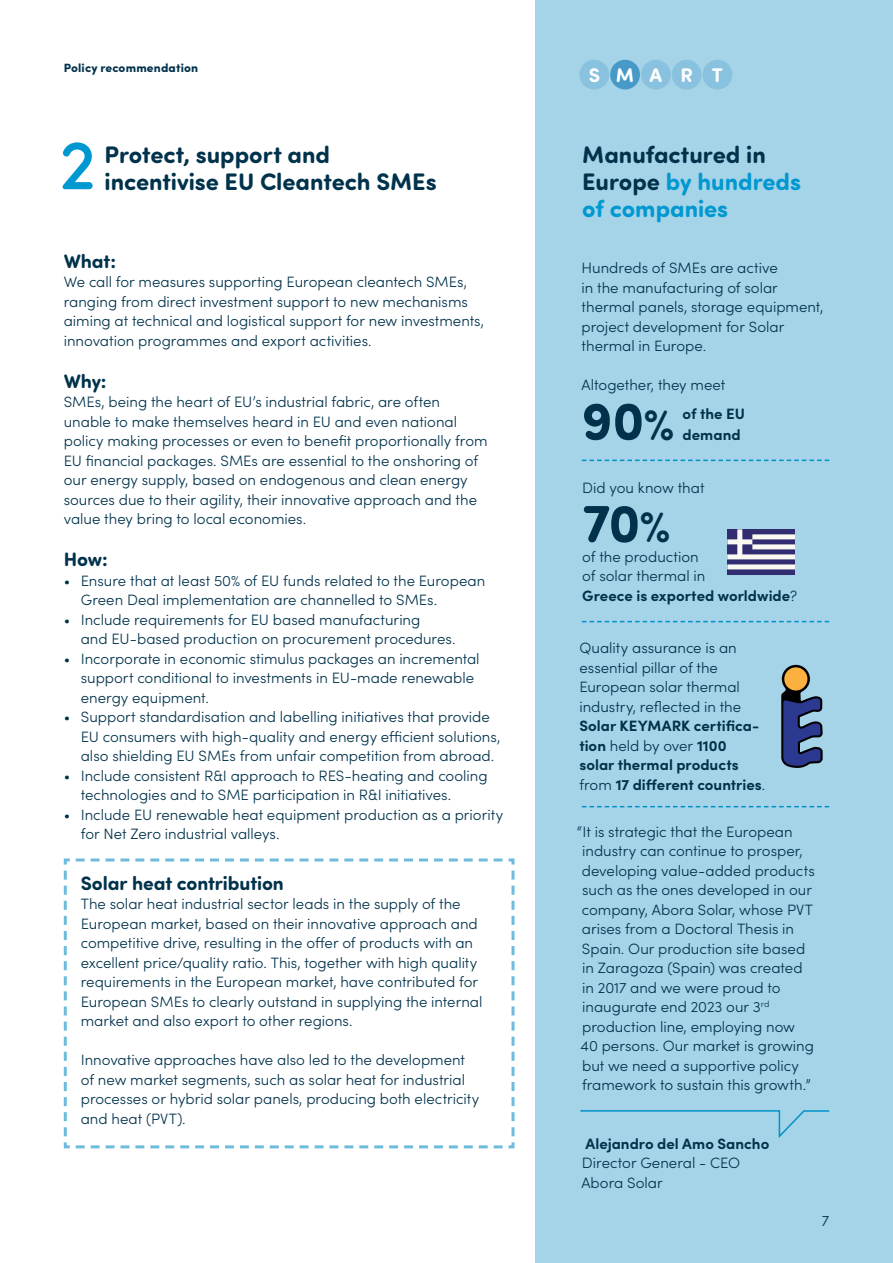
<style>
.page{position:relative;width:893px;height:1263px;background:#fff}
.page>*{position:absolute;margin:0;border:0;box-sizing:border-box;transform-origin:0 0}
.t1{font:500 70.65px "Sofia Pro Soft";color:#0098d1}
.t2{font:700 54px "Sofia Pro Soft";color:#00324b}
.t3{font:700 24px/27px "Sofia Pro Soft";color:#00324b}
.t4{font:700 24px/27px "Sofia Pro Soft";color:#0098d1}
.t5{font:700 19.8px "Sofia Pro Soft";color:#fff}
.t6{font:700 19.5px "Sofia Pro Soft";letter-spacing:-.005em;color:#00324b}
.t7{font:300 15px/19.5px "Sofia Pro";color:#00324b}
.t8{font:700 15px/19.5px "Sofia Pro";color:#00324b}
.t9{font:900 12px "Sofia Pro";letter-spacing:.01em;color:#00324b}
.s1{color:#00324b}
.s2{font-size:45px}
.s3{font-weight:700}
.s4{font-weight:300}
</style>
<div class="page">
<div style="left:536px;top:0;width:357px;height:1263px;background:#a5d3e8"></div>
<svg style="left:63px;top:858px;width:452px;height:291px"></svg>
<svg style="left:727px;top:569px;width:68px;height:5px"></svg>
<svg style="left:727px;top:529px;width:68px;height:40px;background:#918eae"></svg>
<svg style="left:582px;top:460px;width:247px;height:1px"></svg>
<svg style="left:582px;top:621px;width:247px;height:1px"></svg>
<svg style="left:582px;top:806px;width:247px;height:1px"></svg>
<svg style="left:580px;top:1110px;width:250px;height:28px"></svg>
<div style="left:579px;top:60px;width:30px;height:29px;background:#88c2de;border-radius:50%"></div>
<div style="left:610px;top:60px;width:30px;height:29px;background:#479ac8;border-radius:50%"></div>
<div style="left:641px;top:60px;width:30px;height:29px;background:#88c2de;border-radius:50%"></div>
<div style="left:672px;top:60px;width:29px;height:29px;background:#88c2de;border-radius:50%"></div>
<div style="left:703px;top:60px;width:29px;height:29px;background:#88c2de;border-radius:50%"></div>
<svg style="left:781px;top:665px;width:42px;height:103px"></svg>
<div style="left:784px;top:667px;width:23px;height:23px;background:#fbb040;border-radius:50%"></div>
<p class="t9" style="left:64px;top:59px;width:136px">Policy recommendation</p>
<h1 class="t1" style="left:59px;top:113px;width:39px">2</h1>
<h3 class="t3" style="left:105px;top:139px;width:334px">Protect, support and incentivise EU Cleantech SMEs</h3>
<h3 class="t6" style="left:64px;top:247px;width:54px">What:</h3>
<p class="t7" style="left:64px;top:271px;width:422px">We call for measures supporting European cleantech SMEs, ranging from direct investment support to new mechanisms aiming at technical and logistical support for new investments, innovation programmes and export activities.</p>
<h3 class="t6" style="left:64px;top:367px;width:44px">Why:</h3>
<p class="t7" style="left:64px;top:391px;width:425px">SMEs, being the heart of EU’s industrial fabric, are often unable to make themselves heard in EU and even national policy making processes or even to benefit proportionally from EU financial packages. SMEs are essential to the onshoring of our energy supply, based on endogenous and clean energy sources due to their agility, their innovative approach and the value they bring to local economies.</p>
<h3 class="t6" style="left:64px;top:545px;width:46px">How:</h3>
<p class="t7" style="left:81px;top:570px;width:406px;text-indent:-17px">• Ensure that at least 50% of EU funds related to the European<br>Green Deal implementation are channelled to SMEs.</p>
<p class="t7" style="left:81px;top:609px;width:376px;text-indent:-17px">• Include requirements for EU based manufacturing<br>and EU-based production on procurement procedures.</p>
<p class="t7" style="left:81px;top:648px;width:400px;text-indent:-17px">• Incorporate in economic stimulus packages an incremental support conditional to investments in EU-made renewable energy equipment.</p>
<p class="t7" style="left:81px;top:706px;width:421px;text-indent:-17px">• Support standardisation and labelling initiatives that provide<br>EU consumers with high-quality and energy efficient solutions, also shielding EU SMEs from unfair competition from abroad.</p>
<p class="t7" style="left:81px;top:765px;width:408px;text-indent:-17px">• Include consistent R&amp;I approach to RES-heating and cooling technologies and to SME participation in R&amp;I initiatives.</p>
<p class="t7" style="left:81px;top:804px;width:424px;text-indent:-17px">• Include EU renewable heat equipment production as a priority for Net Zero industrial valleys.</p>
<h3 class="t6" style="left:81px;top:869px;width:205px">Solar heat contribution</h3>
<p class="t7" style="left:81px;top:893px;width:403px">The solar heat industrial sector leads in the supply of the European market, based on their innovative approach and competitive drive, resulting in the offer of products with an excellent price/quality ratio. This, together with high quality requirements in the European market, have contributed for European SMEs to clearly outstand in supplying the internal market and also export to other regions.</p>
<p class="t7" style="left:81px;top:1049px;width:400px">Innovative approaches have also led to the development of new market segments, such as solar heat for industrial processes or hybrid solar panels, producing both electricity and heat (PVT).</p>
<h3 class="t5" style="left:589px;top:60px;width:136px">S M A R T</h3>
<h3 class="t4" style="left:582px;top:139px;width:220px"><span class="s1">Manufactured in<br>Europe</span> by hundreds of companies</h3>
<p class="t7" style="left:582px;top:257px;width:243px">Hundreds of SMEs are active<br>in the manufacturing of solar thermal panels, storage equipment, project development for Solar thermal in Europe.</p>
<p class="t7" style="left:582px;top:374px;width:145px">Altogether, they meet</p>
<h2 class="t2" style="left:582px;top:381px;width:95px">90<span class="s2">%</span></h2>
<p class="t8" style="left:683px;top:402px;width:64px;line-height:21px">of the EU demand</p>
<p class="t7" style="left:582px;top:477px;width:124px">Did you know that</p>
<h2 class="t2" style="left:582px;top:484px;width:90px">70<span class="s2">%</span></h2>
<p class="t7" style="left:582px;top:546px;width:216px">of the production<br>of solar thermal in<br><span class="s3">Greece is exported worldwide</span>?</p>
<p class="t7" style="left:579px;top:637px;width:163px">Quality assurance is an essential pillar of the<br>European solar thermal industry, reflected in the</p>
<p class="t8" style="left:579px;top:715px;width:187px">Solar KEYMARK certifica&shy;tion <span class="s4">held by over</span> 1100 solar thermal products <span class="s4">from</span> 17 different countries<span class="s4">.</span></p>
<p class="t7" style="left:577px;top:821px;width:239px">“It is strategic that the European industry can continue to prosper, developing value-added products such as the ones developed in our company, Abora Solar, whose PVT arises from a Doctoral Thesis in<br>Spain. Our production site based in Zaragoza (Spain) was created<br>in 2017 and we were proud to inaugurate end 2023 our 3<sup>rd </sup>production line, employing now<br>40 persons. Our market is growing but we need a supportive policy framework to sustain this growth.”</p>
<p class="t8" style="left:585px;top:1132px;width:185px">Alejandro del Amo Sancho</p>
<p class="t7" style="left:581px;top:1152px;width:160px">Director General - CEO<br>Abora Solar</p>
<p class="t7" style="left:822px;top:1210px;width:9px">7</p>
</div>
